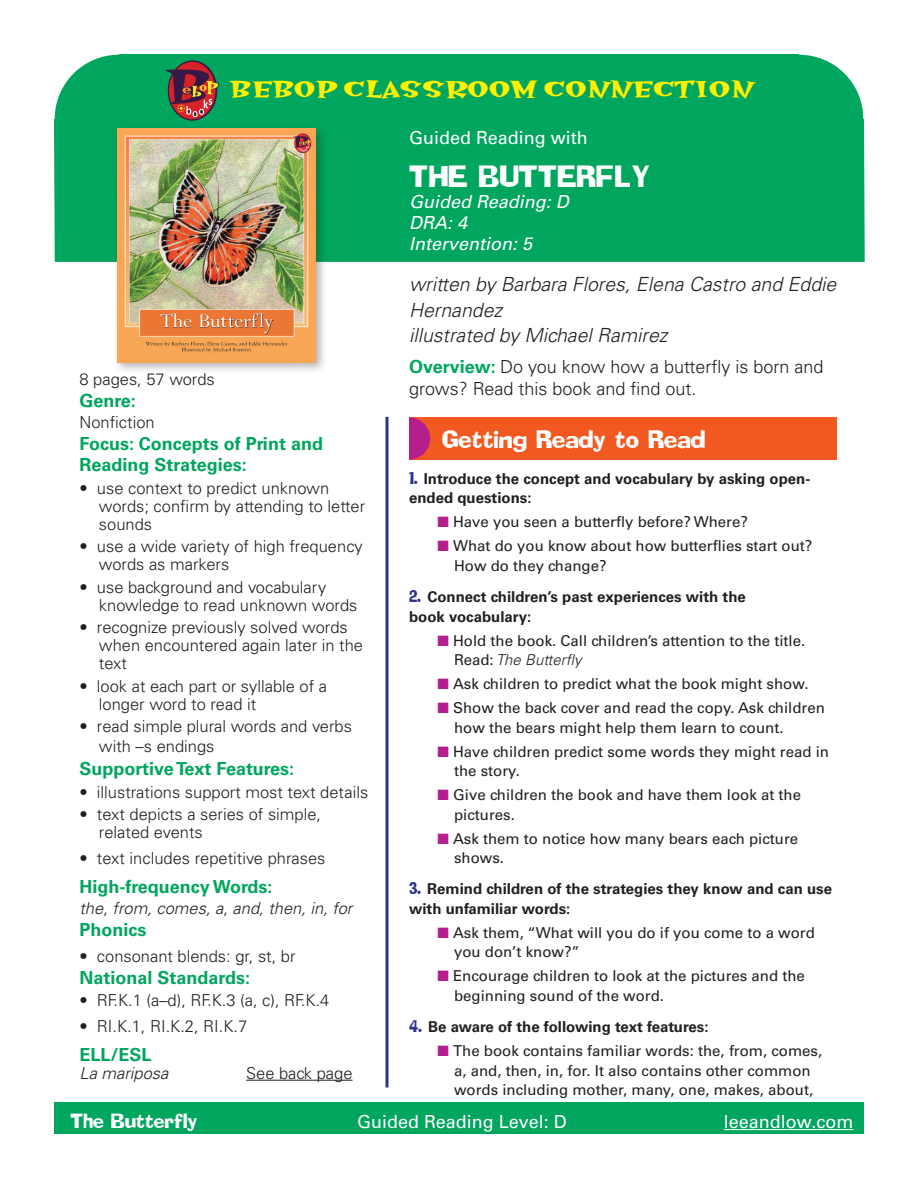
<style>
.page{position:relative;width:918px;height:1188px;background:#fff}
.page>*{position:absolute;margin:0;border:0;box-sizing:border-box;transform-origin:0 0}
.Header_book_title{font:27px "Addled";color:#fff}
.Numbered_Paragraphs{font:26.4px "Hotsy Totsy Bold Mv B";color:#fff101}
.t1{font:22.2px "Addled";color:#fff}
.bylines{font:italic 300 19.5px/25.5px "Univers";color:#231f20}
.overview{font:300 18px/21.6px "Univers";color:#231f20}
.sidebar_text{font:700 18px/21.6px "Univers";color:#00a65d}
.sidebar_subhead_new{font:700 18px "Univers";color:#00a65d}
.t2{font:18px "Univers";color:#fff}
.Header_book_descript{font:italic 18px/21px "Univers";color:#fff}
.t3{font:18px "Addled";color:#fff}
.sidebar_text-2{font:300 16.5px/18px "Univers";color:#231f20}
.sidebar_text-3{font:italic 300 16.5px "Univers";color:#231f20}
.t4{font:15px/19.5px "Univers";color:#231f20}
.Numbered_Paragraphs-2{font:700 15px/19.5px "Univers";color:#231f20}
.Numbered_bold_text{font:700 15px/19.5px "Univers";color:#231f20}
.s1{font-weight:700;color:#00a65d}
.s2{font-family:"Addled";font-weight:400;color:#2e3092}
.s3{color:#b41e8d}
.s4{font-weight:300;font-style:italic}
</style>
<div class="page">
<div style="left:54px;top:54px;width:811px;height:208px;background:#00a65d"></div>
<svg style="left:168px;top:61px;width:48px;height:59px"></svg>
<svg style="left:165px;top:70px;width:54px;height:47px;background:#784b43"></svg>
<div style="left:54px;top:1103px;width:810px;height:31px;background:#00a65d"></div>
<hr style="left:724px;top:1129px;width:130px;height:1px;background:#fff">
<hr style="left:386px;top:417px;width:2px;height:671px;background:#2e3092">
<div style="left:113px;top:125px;width:215px;height:250px;background:#231f20;opacity:.35"></div>
<img style="left:117px;top:129px;width:198px;height:233px">
<div style="left:409px;top:417px;width:428px;height:43px;background:#f15921"></div>
<svg style="left:409px;top:417px;width:21px;height:43px"></svg>
<hr style="left:246px;top:1080px;width:107px;height:1px;background:#231f20">
<p class="Numbered_Paragraphs" style="left:230px;top:75px;width:525px">BEBOP CLASSROOM CONNECTION</p>
<p class="sidebar_text-2" style="left:80px;top:370px;width:137px">8 pages, 57 words</p>
<p class="sidebar_text" style="left:80px;top:390px;width:58px">Genre:</p>
<p class="sidebar_text-2" style="left:80px;top:413px;width:77px">Nonfiction</p>
<p class="sidebar_text" style="left:80px;top:433px;width:245px">Focus: Concepts of Print and<br>Reading Strategies:</p>
<p class="sidebar_text-2" style="left:99px;top:479px;width:268px;text-indent:-19px">• use context to predict unknown words; confirm by attending to letter sounds</p>
<p class="sidebar_text-2" style="left:99px;top:538px;width:265px;text-indent:-19px">• use a wide variety of high frequency words as markers</p>
<p class="sidebar_text-2" style="left:99px;top:578px;width:260px;text-indent:-19px">• use background and vocabulary knowledge to read unknown words</p>
<p class="sidebar_text-2" style="left:99px;top:619px;width:266px;text-indent:-19px">• recognize previously solved words when encountered again later in the text</p>
<p class="sidebar_text-2" style="left:99px;top:677px;width:230px;text-indent:-19px">• look at each part or syllable of a longer word to read it</p>
<p class="sidebar_text-2" style="left:99px;top:717px;width:255px;line-height:19.5px;text-indent:-19px">• read simple plural words and verbs with –s endings</p>
<p class="sidebar_subhead_new" style="left:80px;top:758px;width:216px">Supportive Text Features:</p>
<p class="sidebar_text-2" style="left:80px;top:783px;width:290px">• illustrations support most text details</p>
<p class="sidebar_text-2" style="left:99px;top:805px;width:224px;text-indent:-19px">• text depicts a series of simple, related events</p>
<p class="sidebar_text-2" style="left:80px;top:849px;width:247px">• text includes repetitive phrases</p>
<p class="sidebar_subhead_new" style="left:80px;top:876px;width:195px">High-frequency Words:</p>
<p class="sidebar_text-3" style="left:80px;top:898px;width:274px">the, from, comes, a, and, then, in, for</p>
<p class="sidebar_subhead_new" style="left:80px;top:919px;width:68px">Phonics</p>
<p class="sidebar_text-2" style="left:80px;top:947px;width:218px">• consonant blends: gr, st, br</p>
<p class="sidebar_text" style="left:80px;top:967px;width:172px">National Standards:</p>
<p class="sidebar_text-2" style="left:80px;top:991px;width:251px">• RF.K.1 (a–d), RF.K.3 (a, c), RF.K.4</p>
<p class="sidebar_text-2" style="left:80px;top:1017px;width:169px">• RI.K.1, RI.K.2, RI.K.7</p>
<p class="sidebar_subhead_new" style="left:80px;top:1044px;width:74px">ELL/ESL</p>
<p class="sidebar_text-3" style="left:80px;top:1063px;width:90px">La mariposa</p>
<p class="sidebar_text-2" style="left:246px;top:1064px;width:108px">See back page</p>
<p class="t2" style="left:409px;top:127px;width:180px">Guided Reading with</p>
<p class="Header_book_title" style="left:409px;top:158px;width:242px">THE BUTTERFLY</p>
<p class="Header_book_descript" style="left:409px;top:191px;width:161px">Guided Reading: D<br>DRA: 4<br>Intervention: 5</p>
<p class="bylines" style="left:409px;top:272px;width:429px">written by Barbara Flores, Elena Castro and Eddie<br>Hernandez</p>
<p class="bylines" style="left:409px;top:323px;width:260px">illustrated by Michael Ramirez</p>
<p class="overview" style="left:409px;top:356px;width:416px"><span class="s1">Overview:</span> Do you know how a butterfly is born and grows? Read this book and find out.</p>
<p class="t1" style="left:442px;top:424px;width:265px">Getting Ready to Read</p>
<p class="Numbered_bold_text" style="left:409px;top:469px;width:403px"><span class="s2">1.</span> Introduce the concept and vocabulary by asking open&shy;ended questions:</p>
<p class="t4" style="left:438px;top:512px;width:312px"><span class="s3">■</span> Have you seen a butterfly before? Where?</p>
<p class="t4" style="left:454px;top:536px;width:360px;text-indent:-16px"><span class="s3">■</span> What do you know about how butterflies start out?<br>How do they change?</p>
<p class="Numbered_Paragraphs-2" style="left:409px;top:587px;width:338px"><span class="s2">2.</span> Connect children’s past experiences with the book vocabulary:</p>
<p class="t4" style="left:454px;top:631px;width:353px;text-indent:-16px"><span class="s3">■</span> Hold the book. Call children’s attention to the title.<br>Read: <span class="s4">The Butterfly</span></p>
<p class="t4" style="left:438px;top:674px;width:373px"><span class="s3">■</span> Ask children to predict what the book might show.</p>
<p class="t4" style="left:454px;top:698px;width:372px;text-indent:-16px"><span class="s3">■</span> Show the back cover and read the copy. Ask children how the bears might help them learn to count.</p>
<p class="t4" style="left:454px;top:742px;width:377px;text-indent:-16px"><span class="s3">■</span> Have children predict some words they might read in the story.</p>
<p class="t4" style="left:454px;top:785px;width:349px;text-indent:-16px"><span class="s3">■</span> Give children the book and have them look at the pictures.</p>
<p class="t4" style="left:454px;top:829px;width:346px;text-indent:-16px"><span class="s3">■</span> Ask them to notice how many bears each picture shows.</p>
<p class="Numbered_Paragraphs-2" style="left:409px;top:880px;width:425px"><span class="s2">3.</span> Remind children of the strategies they know and can use with unfamiliar words:</p>
<p class="t4" style="left:454px;top:923px;width:362px;text-indent:-16px"><span class="s3">■</span> Ask them, “What will you do if you come to a word you don’t know?”</p>
<p class="t4" style="left:454px;top:967px;width:352px;text-indent:-16px"><span class="s3">■</span> Encourage children to look at the pictures and the beginning sound of the word.</p>
<p class="Numbered_Paragraphs-2" style="left:409px;top:1017px;width:301px"><span class="s2">4.</span> Be aware of the following text features:</p>
<p class="t4" style="left:438px;top:1041px;width:386px;text-align:center"><span class="s3">■</span> The book contains familiar words: the, from, comes, a, and, then, in, for. It also contains other common words including mother, many, one, makes, about,</p>
<p class="t3" style="left:70px;top:1109px;width:129px">The Butterfly</p>
<p class="t2" style="left:357px;top:1111px;width:211px">Guided Reading Level: D</p>
<p class="t2" style="left:724px;top:1111px;width:131px">leeandlow.com</p>
</div>
